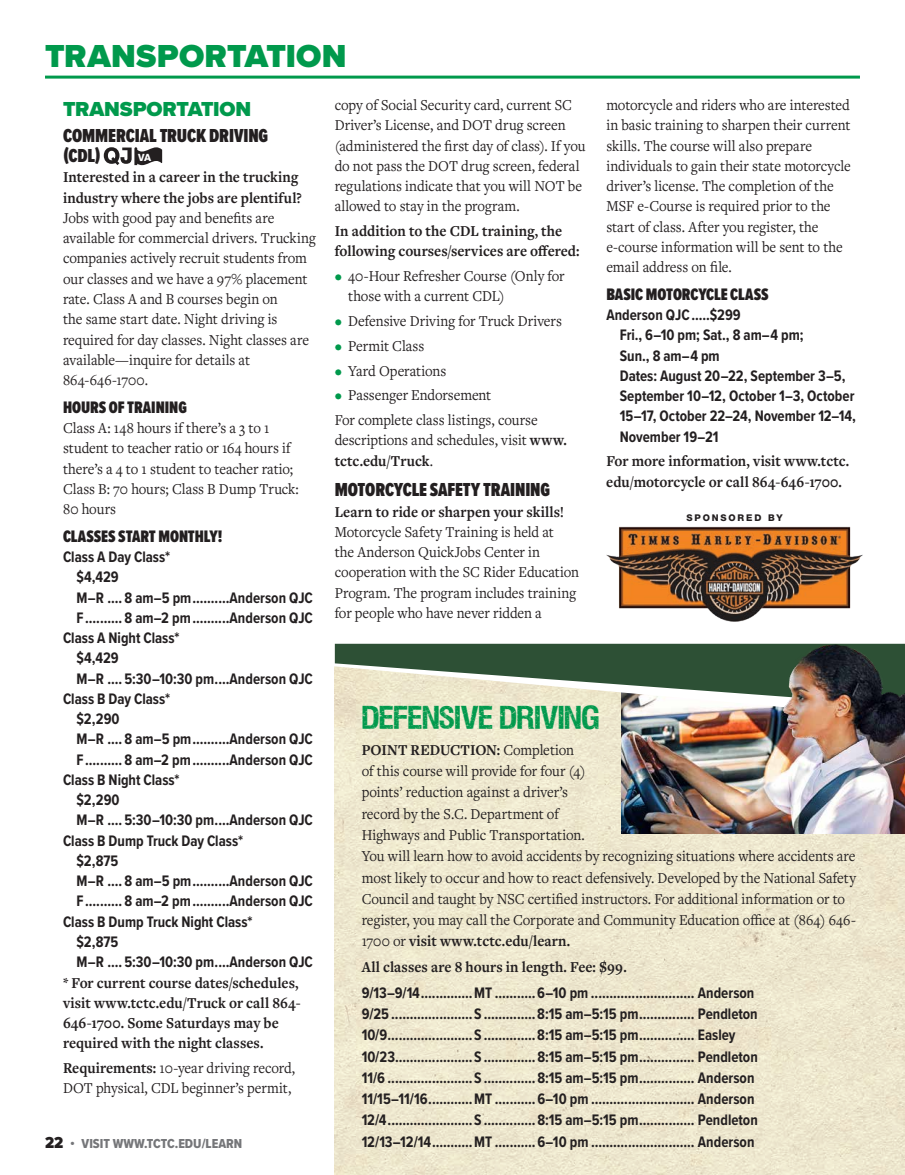
<style>
.page{position:relative;width:905px;height:1175px;background:#fff}
.page>*{position:absolute;margin:0;border:0;box-sizing:border-box;transform-origin:0 0}
.t1{font:900 33px "Proxima Nova";letter-spacing:.01em;color:#00994c}
.t2{font:25.5px "Grunge Face";letter-spacing:.005em;color:#00994c}
.t3{font:900 21px "Proxima Nova";letter-spacing:-.005em;color:#00994c}
.t4{font:900 19.5px/20.2px "Proxima Nova Ex Cn";letter-spacing:-.005em;color:#231f20}
.t5{font:900 17.25px "Proxima Nova Ex Cn";letter-spacing:-.005em;color:#231f20}
.t6{font:15.75px/20.2px "Freight Text Pro";letter-spacing:-.005em;color:#231f20;scale:.93 1}
.t7{font:700 15.75px/20.2px "Proxima Nova Cond";color:#231f20;scale:.95 1}
.t8{font:700 15.75px/20.2px "Freight Text Pro";color:#231f20;scale:.93 1}
.t9{font:13.5px "Proxima Nova Cond Extrabld";color:#757679}
.t10{font:800 10.05px "Helvetica Neue";color:#fff}
.t11{font:800 9.3px "Helvetica Neue";letter-spacing:.2em;color:#231f20}
.s1{color:#00994c}
.s2{font-weight:700}
.s3{font-family:"Proxima Nova Cond";font-weight:900;font-size:16.5px;color:#231f20}
</style>
<div class="page">
<img style="left:335px;top:718px;width:569px;height:456px">
<img style="left:621px;top:718px;width:283px;height:115px">
<svg style="left:334px;top:644px;width:570px;height:74px"></svg>
<hr style="left:45px;top:76px;width:815px;height:3px;background:#00994c">
<svg style="left:104px;top:147px;width:58px;height:18px"></svg>
<img style="left:606px;top:526px;width:257px;height:96px">
<h2 class="t1" style="left:45px;top:31px;width:303px">TRANSPORTATION</h2>
<h3 class="t3" style="left:63px;top:93px;width:190px">TRANSPORTATION</h3>
<h4 class="t4" style="left:63px;top:125px;width:207px">COMMERCIAL TRUCK DRIVING (CDL)</h4>
<p class="t6" style="left:335px;top:94px;width:271px">copy of Social Security card, current SC Driver’s License, and DOT drug screen (administered the first day of class). If you do not pass the DOT drug screen, federal regulations indicate that you will NOT be allowed to stay in the program.</p>
<p class="t8" style="left:335px;top:220px;width:265px">In addition to the CDL training, the following courses/services are offered:</p>
<p class="t6" style="left:348px;top:265px;width:234px;text-indent:-14px"><span class="s1">•</span> 40-Hour Refresher Course (Only for those with a current CDL)</p>
<p class="t6" style="left:334px;top:310px;width:246px"><span class="s1">•</span> Defensive Driving for Truck Drivers</p>
<p class="t6" style="left:334px;top:333px;width:98px;line-height:24.8px"><span class="s1">•</span> Permit Class <span class="s1">•</span></p>
<p class="t6" style="left:334px;top:384px;width:170px"><span class="s1">•</span> Passenger Endorsement</p>
<p class="t6" style="left:334px;top:409px;width:251px">For complete class listings, course descriptions and schedules, visit <span class="s2">www. tctc.edu/Truck</span>.</p>
<h4 class="t4" style="left:334px;top:479px;width:217px">MOTORCYCLE SAFETY TRAINING</h4>
<p class="t6" style="left:334px;top:501px;width:264px"><span class="s2">Learn to ride or sharpen your skills!<br></span>Motorcycle Safety Training is held at<br>the Anderson QuickJobs Center in cooperation with the SC Rider Education Program. The program includes training for people who have never ridden a</p>
<p class="t6" style="left:606px;top:94px;width:264px">motorcycle and riders who are interested in basic training to sharpen their current skills. The course will also prepare individuals to gain their state motorcycle driver’s license. The completion of the MSF e-Course is required prior to the start of class. After you register, the e-course information will be sent to the email address on file.</p>
<h4 class="t5" style="left:606px;top:281px;width:164px">BASIC MOTORCYCLE CLASS</h4>
<p class="t7" style="left:619px;top:304px;width:250px;text-indent:-13px">Anderson QJC .....$299<br>Fri., 6–10 pm; Sat., 8 am–4 pm;<br>Sun., 8 am–4 pm<br>Dates: August 20–22, September 3–5,<br>September 10–12, October 1–3, October<br>15–17, October 22–24, November 12–14,<br>November 19–21</p>
<p class="t8" style="left:606px;top:451px;width:263px">For more information, visit www.tctc. edu/motorcycle or call 864-646-1700.</p>
<p class="t11" style="left:686px;top:512px;width:98px">SPONSORED BY</p>
<p class="t10" style="left:138px;top:151px;width:15px">VA</p>
<p class="t6" style="left:63px;top:167px;width:273px"><span class="s2">Interested in a career in the trucking industry where the jobs are plentiful?<br></span>Jobs with good pay and benefits are available for commercial drivers. Trucking companies actively recruit students from our classes and we have a 97% placement rate. Class A and B courses begin on<br>the same start date. Night driving is required for day classes. Night classes are available—inquire for details at 864-646-1700.</p>
<h4 class="t5" style="left:63px;top:394px;width:125px">HOURS OF TRAINING</h4>
<p class="t6" style="left:63px;top:417px;width:255px">Class A: 148 hours if there’s a 3 to 1 student to teacher ratio or 164 hours if there’s a 4 to 1 student to teacher ratio;<br>Class B: 70 hours; Class B Dump Truck:<br>80 hours</p>
<h4 class="t5" style="left:63px;top:523px;width:161px">CLASSES START MONTHLY!</h4>
<p class="t7" style="left:76px;top:546px;width:250px;text-indent:-13px">Class A Day Class*<br>$4,429<br>M–R .... 8 am–5 pm ..........Anderson QJC<br>F .......... 8 am–2 pm ..........Anderson QJC</p>
<p class="t7" style="left:76px;top:627px;width:250px;text-indent:-13px">Class A Night Class*<br>$4,429<br>M–R .... 5:30–10:30 pm ....Anderson QJC</p>
<p class="t7" style="left:76px;top:688px;width:250px;text-indent:-13px">Class B Day Class*<br>$2,290<br>M–R .... 8 am–5 pm ..........Anderson QJC<br>F .......... 8 am–2 pm ..........Anderson QJC</p>
<p class="t7" style="left:76px;top:769px;width:250px;text-indent:-13px">Class B Night Class*<br>$2,290<br>M–R .... 5:30–10:30 pm ....Anderson QJC</p>
<p class="t7" style="left:76px;top:830px;width:250px;text-indent:-13px">Class B Dump Truck Day Class*<br>$2,875<br>M–R .... 8 am–5 pm ..........Anderson QJC<br>F .......... 8 am–2 pm ..........Anderson QJC</p>
<p class="t7" style="left:76px;top:911px;width:250px;text-indent:-13px">Class B Dump Truck Night Class*<br>$2,875<br>M–R .... 5:30–10:30 pm ....Anderson QJC</p>
<p class="t8" style="left:63px;top:971px;width:257px">* For current course dates/schedules, visit www.tctc.edu/Truck or call 864- 646-1700. Some Saturdays may be required with the night classes.</p>
<p class="t6" style="left:63px;top:1057px;width:251px"><span class="s2">Requirements:</span> 10-year driving record,<br>DOT physical, CDL beginner’s permit,</p>
<h3 class="t2" style="left:362px;top:705px;width:239px">DEFENSIVE DRIVING</h3>
<p class="t6" style="left:362px;top:738px;width:242px;line-height:21.3px"><span class="s2">POINT REDUCTION:</span> Completion of this course will provide for four (4) points’ reduction against a driver’s record by the S.C. Department of Highways and Public Transportation.</p>
<p class="t6" style="left:362px;top:845px;width:533px;line-height:21.3px">You will learn how to avoid accidents by recognizing situations where accidents are most likely to occur and how to react defensively. Developed by the National Safety Council and taught by NSC certified instructors. For additional information or to register, you may call the Corporate and Community Education office at (864) 646- 1700 or <span class="s2">visit www.tctc.edu/learn.</span></p>
<p class="t8" style="left:362px;top:956px;width:286px">All classes are 8 hours in length. Fee: $99.</p>
<p class="t7" style="left:362px;top:982px;width:415px">9/13–9/14 ..............MT ...........6–10 pm ............................ Anderson</p>
<p class="t7" style="left:362px;top:1003px;width:418px">9/25 ......................S ..............8:15 am–5:15 pm ............... Pendleton</p>
<p class="t7" style="left:362px;top:1024px;width:395px">10/9 .......................S ..............8:15 am–5:15 pm ............... Easley</p>
<p class="t7" style="left:362px;top:1045px;width:418px">10/23 .....................S ..............8:15 am–5:15 pm ............... Pendleton</p>
<p class="t7" style="left:362px;top:1067px;width:415px">11/6 .......................S ..............8:15 am–5:15 pm ............... Anderson</p>
<p class="t7" style="left:362px;top:1088px;width:415px">11/15–11/16 ............MT ...........6–10 pm ............................ Anderson</p>
<p class="t7" style="left:362px;top:1109px;width:418px">12/4 .......................S ..............8:15 am–5:15 pm ............... Pendleton</p>
<p class="t7" style="left:362px;top:1130px;width:415px">12/13–12/14 ...........MT ...........6–10 pm ............................ Anderson</p>
<p class="t9" style="left:45px;top:1133px;width:199px"><span class="s3">22</span> • VISIT WWW.TCTC.EDU/LEARN</p>
</div>
